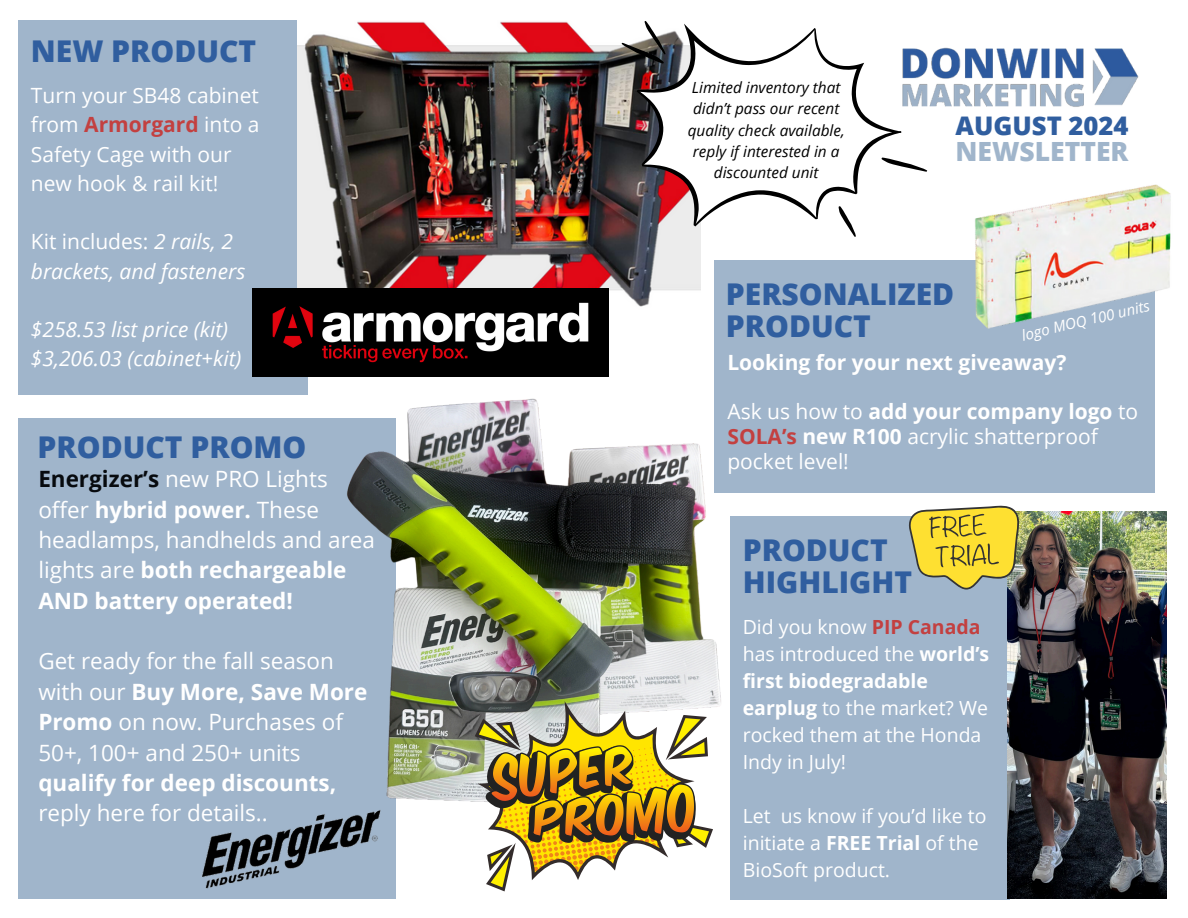
<style>
.page{position:relative;width:1188px;height:918px;background:#fff}
.page>*{position:absolute;margin:0;border:0;box-sizing:border-box;transform-origin:0 0}
.t1{font:800 30px/32.7px "Open Sans";color:#305e9f}
.t2{font:800 26.4px "Open Sans";color:#a0b5cb}
.t3{font:800 25.65px "Open Sans";color:#305e9f}
.t4{font:22.5px/30.3px "Open Sans";color:#fff}
.t5{font:21px/29.2px "Open Sans";color:#fff}
.t6{font:italic 21px/29.2px "Open Sans";color:#fff}
.t7{font:700 21px "Open Sans";color:#fff}
.t8{font:19.5px/27px "Open Sans";color:#fff}
.t9{font:italic 15.3px/21.3px "Open Sans";color:#000;text-align:center}
.t10{font:italic 15px "Open Sans";color:#fff}
.s1{font-weight:700;color:#c34040}
.s2{font-style:normal}
.s3{font-weight:700;color:#070a0e}
.s4{font-weight:700}
</style>
<div class="page">
<div style="left:18px;top:21px;width:289px;height:374px;background:#a0b5cb"></div>
<img style="left:902px;top:47px;width:237px;height:60px">
<img style="left:298px;top:21px;width:403px;height:284px">
<svg style="left:637px;top:24px;width:264px;height:203px"></svg>
<svg style="left:622px;top:21px;width:44px;height:43px"></svg>
<svg style="left:881px;top:158px;width:46px;height:14px"></svg>
<svg style="left:839px;top:206px;width:17px;height:31px"></svg>
<img style="left:253px;top:288px;width:355px;height:89px">
<div style="left:18px;top:418px;width:378px;height:481px;background:#a0b5cb"></div>
<div style="left:730px;top:516px;width:280px;height:384px;background:#a0b5cb"></div>
<img style="left:1007px;top:511px;width:160px;height:387px">
<svg style="left:909px;top:505px;width:111px;height:85px"></svg>
<div style="left:715px;top:260px;width:440px;height:233px;background:#a0b5cb"></div>
<img style="left:975px;top:184px;width:196px;height:145px">
<img style="left:338px;top:305px;width:383px;height:497px">
<img style="left:202px;top:810px;width:179px;height:79px">
<svg style="left:475px;top:701px;width:238px;height:190px"></svg>
<h4 class="t1" style="left:31px;top:34px;width:227px">NEW PRODUCT</h4>
<h4 class="t5" style="left:31px;top:80px;width:230px">Turn your SB48 cabinet from <span class="s1">Armorgard</span> into a<br>Safety Cage with our new hook &amp; rail kit!</h4>
<p class="t6" style="left:31px;top:227px;width:216px"><span class="s2">Kit includes:</span> 2 rails, 2 brackets, and fasteners</p>
<p class="t6" style="left:31px;top:314px;width:212px">$258.53 list price (kit) $3,206.03 (cabinet+kit)</p>
<p class="t1" style="left:38px;top:430px;width:270px">PRODUCT PROMO</p>
<p class="t4" style="left:38px;top:463px;width:338px"><span class="s3">Energizer’s</span> new PRO Lights offer <span class="s4">hybrid power.</span> These headlamps, handhelds and area lights are <span class="s4">both rechargeable<br>AND battery operated!</span></p>
<h1 class="t4" style="left:38px;top:645px;width:331px">Get ready for the fall season with our <span class="s4">Buy More, Save More<br>Promo</span> on now. Purchases of<br>50+, 100+ and 250+ units <span class="s4">qualify for deep discounts, </span>reply here for details..</h1>
<p class="t9" style="left:688px;top:76px;width:159px">Limited inventory that didn’t pass our recent quality check available, reply if interested in a discounted unit</p>
<h1 class="t3" style="left:956px;top:107px;width:175px">AUGUST 2024</h1>
<h1 class="t2" style="left:956px;top:133px;width:174px">NEWSLETTER</h1>
<h1 class="t1" style="left:726px;top:277px;width:230px">PERSONALIZED<br>PRODUCT</h1>
<h4 class="t10" style="left:1020px;top:326px;width:133px;rotate:-14deg">logo MOQ 100 units</h4>
<p class="t7" style="left:727px;top:347px;width:340px">Looking for your next giveaway?</p>
<p class="t5" style="left:727px;top:399px;width:412px;line-height:24.8px">Ask us how to <span class="s4">add your company logo</span> to<br><span class="s1">SOLA’s</span> <span class="s4">new R100</span> acrylic shatterproof pocket level!</p>
<h4 class="t1" style="left:743px;top:533px;width:171px">PRODUCT<br>HIGHLIGHT</h4>
<h3 class="t8" style="left:743px;top:612px;width:248px">Did you know <span class="s1">PIP Canada </span>has introduced the <span class="s4">world’s first biodegradable earplug</span> to the market? We rocked them at the Honda<br>Indy in July!</h3>
<h4 class="t8" style="left:743px;top:801px;width:245px">Let us know if you’d like to initiate a <span class="s4">FREE Trial</span> of the<br>BioSoft product.</h4>
</div>
